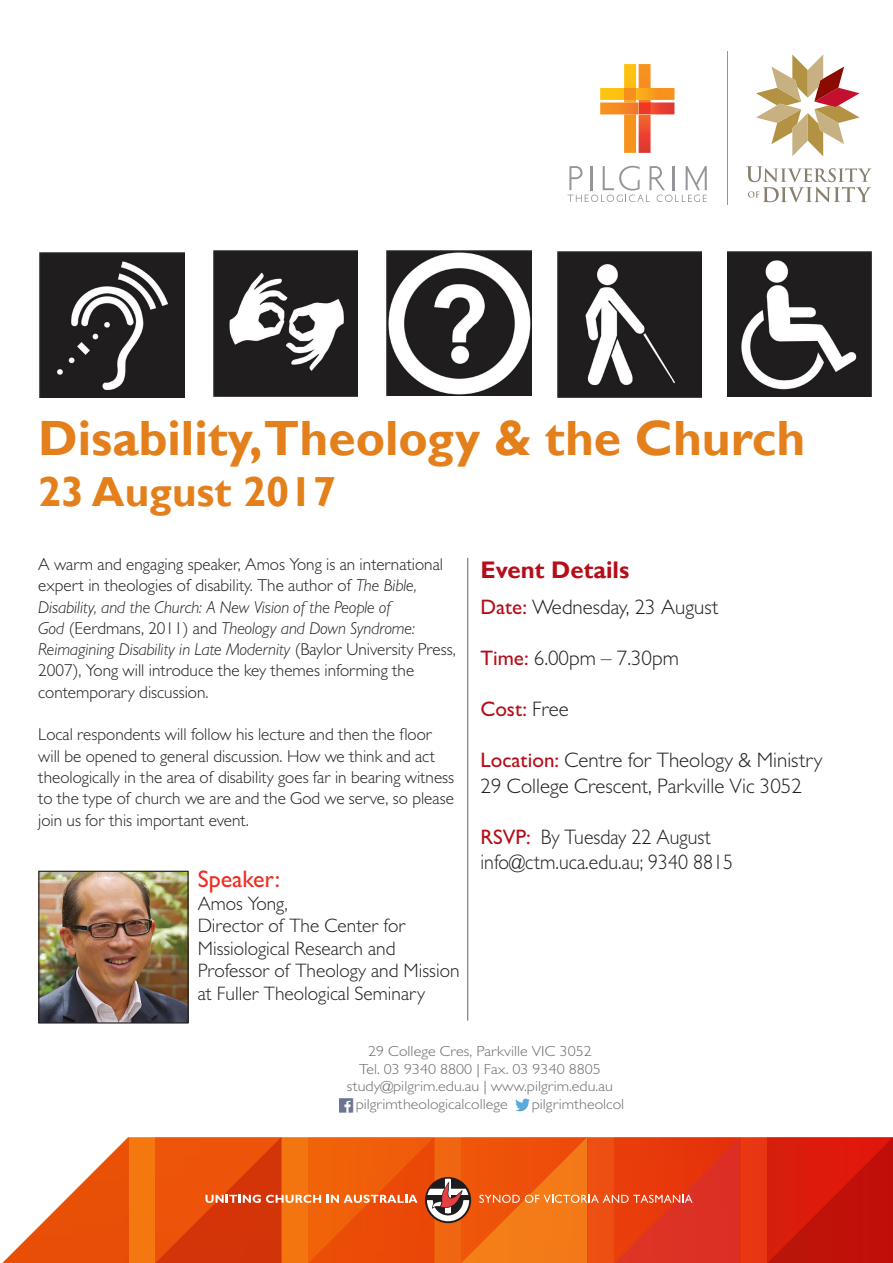
<style>
.page{position:relative;width:893px;height:1263px;background:#fff}
.page>*{position:absolute;margin:0;border:0;box-sizing:border-box;transform-origin:0 0}
.t1{font:700 49.5px "Gill Sans";color:#e4801b}
.t2{font:700 42px "Gill Sans";color:#e4801b}
.t3{font:700 24px "Gill Sans";color:#b50e1a}
.t4{font:500 24px "Gill Sans MT Std";color:#ee2e22}
.t5{font:300 21px/25.5px "Gill Sans MT Std";color:#231f20}
.t6{font:300 21px/25.5px "Gill Sans MT Std";color:#231f20;scale:.95 1}
.t7{font:500 21px "Gill Sans MT Std";color:#b50e1a}
.t8{font:300 19.5px/22.5px "Gill Sans MT Std";color:#231f20}
.t9{font:300 17.25px/21.3px "Gill Sans MT Std";color:#231f20}
.t10{font:300 14.55px "Gill Sans MT Std";color:#6c6d70;scale:1.1 1}
.s1{font-style:italic}
.s2{font-weight:500;color:#b50e1a}
.s3{font-weight:300;color:#231f20}
</style>
<div class="page">
<hr style="left:467px;top:558px;width:1px;height:462px;background:#636366">
<img style="left:40px;top:873px;width:147px;height:148px">
<div style="left:38px;top:871px;width:151px;height:152px;border:1px solid #231f20"></div>
<svg style="left:339px;top:1098px;width:14px;height:14px"></svg>
<img style="left:515px;top:1098px;width:15px;height:14px">
<img style="left:40px;top:253px;width:144px;height:144px">
<img style="left:214px;top:251px;width:143px;height:146px">
<img style="left:387px;top:251px;width:144px;height:144px">
<img style="left:557px;top:251px;width:145px;height:146px">
<img style="left:727px;top:252px;width:145px;height:144px">
<svg style="left:2px;top:1137px;width:765px;height:126px"></svg>
<svg style="left:767px;top:1137px;width:126px;height:126px;background:#cd160a"></svg>
<svg style="left:155px;top:1137px;width:585px;height:126px;background:#e65214"></svg>
<hr style="left:727px;top:51px;width:1px;height:154px;background:#939598">
<svg style="left:746px;top:166px;width:126px;height:36px"></svg>
<svg style="left:600px;top:64px;width:74px;height:89px"></svg>
<svg style="left:567px;top:166px;width:140px;height:36px"></svg>
<svg style="left:756px;top:54px;width:104px;height:102px"></svg>
<h1 class="t1" style="left:38px;top:409px;width:769px">Disability,Theology &amp; the Church</h1>
<h2 class="t2" style="left:38px;top:466px;width:299px">23 August 2017</h2>
<p class="t9" style="left:38px;top:553px;width:419px">A warm and engaging speaker, Amos Yong is an international expert in theologies of disability. The author of <span class="s1">The Bible, Disability, and the Church: A New Vision of the People of<br>God</span> (Eerdmans, 2011) and <span class="s1">Theology and Down Syndrome:<br>Reimagining Disability in Late Modernity</span> (Baylor University Press, 2007), Yong will introduce the key themes informing the contemporary discussion.</p>
<p class="t9" style="left:38px;top:724px;width:417px">Local respondents will follow his lecture and then the floor will be opened to general discussion. How we think and act theologically in the area of disability goes far in bearing witness to the type of church we are and the God we serve, so please join us for this important event.</p>
<h3 class="t4" style="left:198px;top:865px;width:84px">Speaker:</h3>
<p class="t8" style="left:198px;top:891px;width:263px">Amos Yong,<br>Director of The Center for<br>Missiological Research and<br>Professor of Theology and Mission at Fuller Theological Seminary</p>
<h3 class="t3" style="left:480px;top:555px;width:150px">Event Details</h3>
<p class="t5" style="left:480px;top:594px;width:240px"><span class="s2">Date:</span> Wednesday, 23 August</p>
<p class="t5" style="left:480px;top:645px;width:200px"><span class="s2">Time:</span> 6.00pm – 7.30pm</p>
<p class="t7" style="left:480px;top:697px;width:90px">Cost: <span class="s3">Free</span></p>
<p class="t5" style="left:480px;top:747px;width:344px"><span class="s2">Location:</span> Centre for Theology &amp; Ministry<br>29 College Crescent, Parkville Vic 3052</p>
<p class="t6" style="left:480px;top:823px;width:267px"><span class="s2">RSVP:</span> By Tuesday 22 August info@ctm.uca.edu.au; 9340 8815</p>
<p class="t10" style="left:368px;top:1042px;width:205px">29 College Cres, Parkville VIC 3052</p>
<p class="t10" style="left:359px;top:1060px;width:221px">Tel. 03 9340 8800 | Fax. 03 9340 8805</p>
<p class="t10" style="left:347px;top:1077px;width:243px">study@pilgrim.edu.au | www.pilgrim.edu.au</p>
<p class="t10" style="left:356px;top:1095px;width:140px">pilgrimtheologicalcollege</p>
<p class="t10" style="left:532px;top:1095px;width:86px">pilgrimtheolcol</p>
</div>
